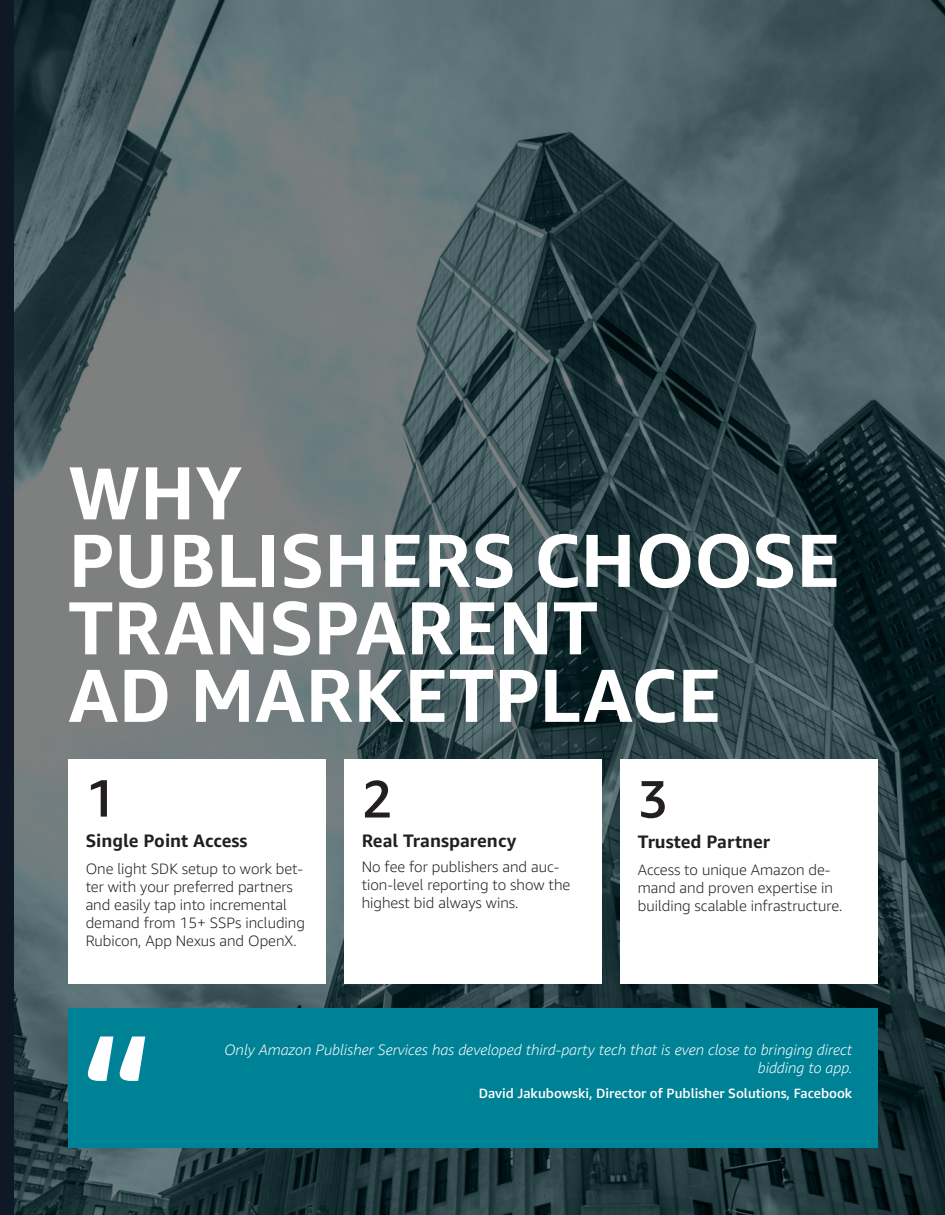
<style>
.page{position:relative;width:945px;height:1215px;background:#fff}
.page>*{position:absolute;margin:0;border:0;box-sizing:border-box;transform-origin:0 0}
.t1{font:700 75px/67.5px "Amazon Ember";color:#fff}
.t2{font:500 52.5px "Amazon Ember";color:#231f20}
.t3{font:700 18px "Amazon Ember";color:#231f20}
.t4{font:300 15px/18px "Amazon Ember";color:#231f20}
.t5{font:italic 300 15px/18px "Amazon Ember";color:#fff;text-align:right}
.t6{font:500 13.5px "Amazon Ember";color:#fff}
</style>
<div class="page">
<img style="left:14px;top:0;width:931px;height:1215px">
<div style="left:0;top:0;width:14px;height:1215px;background:#0f1827"></div>
<div style="left:68px;top:1008px;width:810px;height:140px;background:#008296"></div>
<svg style="left:88px;top:1037px;width:57px;height:44px"></svg>
<div style="left:68px;top:759px;width:257px;height:225px;background:#fff"></div>
<div style="left:344px;top:759px;width:257px;height:225px;background:#fff"></div>
<div style="left:620px;top:759px;width:258px;height:225px;background:#fff"></div>
<p class="t1" style="left:68px;top:460px;width:773px">WHY<br>PUBLISHERS CHOOSE<br>TRANSPARENT<br>AD MARKETPLACE</p>
<p class="t2" style="left:86px;top:765px;width:32px">1</p>
<p class="t3" style="left:86px;top:830px;width:163px">Single Point Access</p>
<p class="t4" style="left:86px;top:860px;width:221px">One light SDK setup to work bet&shy;ter with your preferred partners and easily tap into incremental demand from 15+ SSPs including<br>Rubicon, App Nexus and OpenX.</p>
<p class="t2" style="left:362px;top:766px;width:32px">2</p>
<p class="t3" style="left:362px;top:829px;width:156px">Real Transparency</p>
<p class="t4" style="left:362px;top:858px;width:210px">No fee for publishers and auc&shy;tion-level reporting to show the highest bid always wins.</p>
<p class="t2" style="left:638px;top:766px;width:32px">3</p>
<p class="t3" style="left:638px;top:830px;width:134px">Trusted Partner</p>
<p class="t4" style="left:638px;top:861px;width:206px">Access to unique Amazon de&shy;mand and proven expertise in building scalable infrastructure.</p>
<p class="t5" style="left:225px;top:1041px;width:629px">Only Amazon Publisher Services has developed third-party tech that is even close to bringing direct bidding to app.</p>
<p class="t6" style="left:479px;top:1085px;width:375px">David Jakubowski, Director of Publisher Solutions, Facebook</p>
</div>
